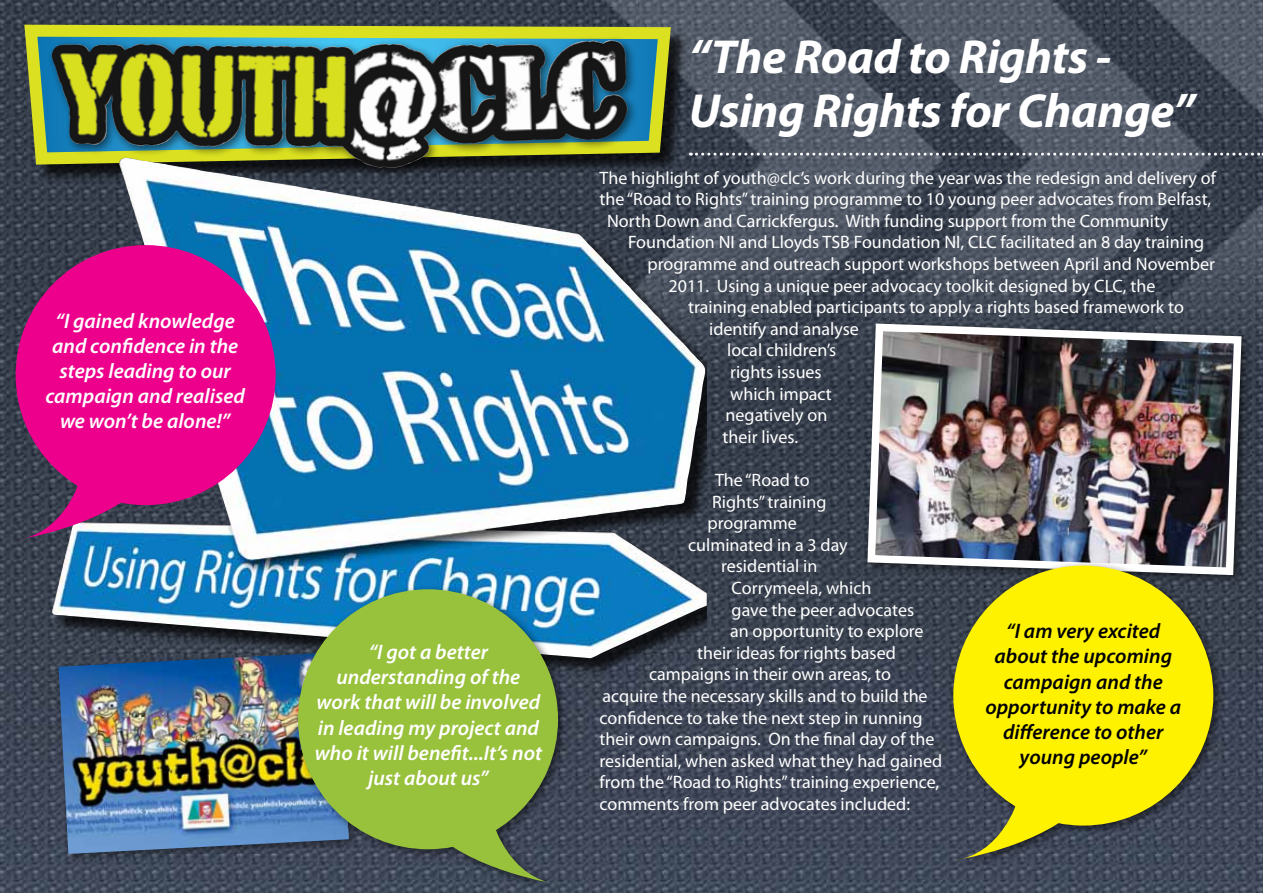
<style>
.page{position:relative;width:1263px;height:893px;background:#fff}
.page>*{position:absolute;margin:0;border:0;box-sizing:border-box;transform-origin:0 0}
.t1{font:italic 700 48px/54px "Myriad Pro";letter-spacing:-.01em;color:#fff}
.t2{font:italic 600 21px/25.2px "Myriad Pro";color:#fff;text-align:center}
.t3{font:italic 600 21px/25.2px "Myriad Pro";color:#000;text-align:center}
.t4{font:18px "Myriad Pro";color:#fff}
</style>
<div class="page">
<img style="left:0;top:0;width:1263px;height:893px">
<svg style="left:18px;top:18px;width:659px;height:153px;background:#7e8f3f"></svg>
<div style="left:47px;top:36px;width:591px;height:143px;background:#000;opacity:.55"></div>
<img style="left:51px;top:39px;width:552px;height:106px">
<img style="left:52px;top:158px;width:655px;height:500px">
<div style="left:16px;top:245px;width:260px;height:260px;background:#ec008c;border-radius:50%"></div>
<svg style="left:15px;top:435px;width:173px;height:105px"></svg>
<div style="left:863px;top:319px;width:390px;height:267px;background:#000;opacity:.55"></div>
<img style="left:863px;top:320px;width:382px;height:259px">
<div style="left:948px;top:560px;width:276px;height:311px;background:#000;opacity:.55"></div>
<div style="left:953px;top:566px;width:260px;height:260px;background:#fff200;border-radius:50%"></div>
<svg style="left:952px;top:755px;width:173px;height:106px"></svg>
<div style="left:54px;top:647px;width:306px;height:218px;background:#000;opacity:.45"></div>
<img style="left:59px;top:652px;width:234px;height:202px">
<div style="left:293px;top:584px;width:276px;height:309px;background:#000;opacity:.55"></div>
<div style="left:298px;top:589px;width:260px;height:260px;background:#98c13c;border-radius:50%"></div>
<svg style="left:386px;top:779px;width:173px;height:105px"></svg>
<svg style="left:690px;top:153px;width:573px;height:3px"></svg>
<p class="t2" style="left:45px;top:307px;width:201px">“I gained knowledge and confidence in the steps leading to our campaign and realised we won’t be alone!”</p>
<p class="t2" style="left:315px;top:639px;width:229px">“I got a better understanding of the work that will be involved in leading my project and who it will benefit...It’s not just about us”</p>
<h1 class="t1" style="left:689px;top:29px;width:507px">“The Road to Rights -<br>Using Rights for Change”</h1>
<p class="t4" style="left:600px;top:166px;width:618px">The highlight of youth@clc’s work during the year was the redesign and delivery of</p>
<p class="t4" style="left:600px;top:188px;width:613px">the “Road to Rights” training programme to 10 young peer advocates from Belfast,</p>
<p class="t4" style="left:607px;top:210px;width:563px">North Down and Carrickfergus. With funding support from the Community</p>
<p class="t4" style="left:628px;top:231px;width:577px">Foundation NI and Lloyds TSB Foundation NI, CLC facilitated an 8 day training</p>
<p class="t4" style="left:648px;top:253px;width:569px">programme and outreach support workshops between April and November</p>
<p class="t4" style="left:669px;top:274px;width:488px">2011. Using a unique peer advocacy toolkit designed by CLC, the</p>
<p class="t4" style="left:688px;top:296px;width:497px">training enabled participants to apply a rights based framework to</p>
<p class="t4" style="left:709px;top:318px;width:151px">identify and analyse</p>
<p class="t4" style="left:727px;top:339px;width:111px">local children’s</p>
<p class="t4" style="left:730px;top:361px;width:93px">rights issues</p>
<p class="t4" style="left:730px;top:382px;width:103px">which impact</p>
<p class="t4" style="left:726px;top:404px;width:103px">negatively on</p>
<p class="t4" style="left:723px;top:426px;width:77px">their lives.</p>
<p class="t4" style="left:715px;top:469px;width:96px">The “Road to</p>
<p class="t4" style="left:712px;top:490px;width:116px">Rights” training</p>
<p class="t4" style="left:708px;top:512px;width:91px">programme</p>
<p class="t4" style="left:688px;top:534px;width:161px">culminated in a 3 day</p>
<p class="t4" style="left:721px;top:555px;width:98px">residential in</p>
<p class="t4" style="left:732px;top:577px;width:141px">Corrymeela, which</p>
<p class="t4" style="left:732px;top:598px;width:184px">gave the peer advocates</p>
<p class="t4" style="left:730px;top:620px;width:195px">an opportunity to explore</p>
<p class="t4" style="left:697px;top:642px;width:200px">their ideas for rights based</p>
<p class="t4" style="left:649px;top:663px;width:243px">campaigns in their own areas, to</p>
<p class="t4" style="left:603px;top:685px;width:327px">acquire the necessary skills and to build the</p>
<p class="t4" style="left:600px;top:706px;width:324px">confidence to take the next step in running</p>
<p class="t4" style="left:600px;top:728px;width:336px">their own campaigns. On the final day of the</p>
<p class="t4" style="left:600px;top:750px;width:344px">residential, when asked what they had gained</p>
<p class="t4" style="left:600px;top:771px;width:341px">from the “Road to Rights” training experience,</p>
<p class="t4" style="left:600px;top:793px;width:312px">comments from peer advocates included:</p>
<p class="t3" style="left:985px;top:618px;width:197px">“I am very excited about the upcoming campaign and the opportunity to make a difference to other young people”</p>
</div>
